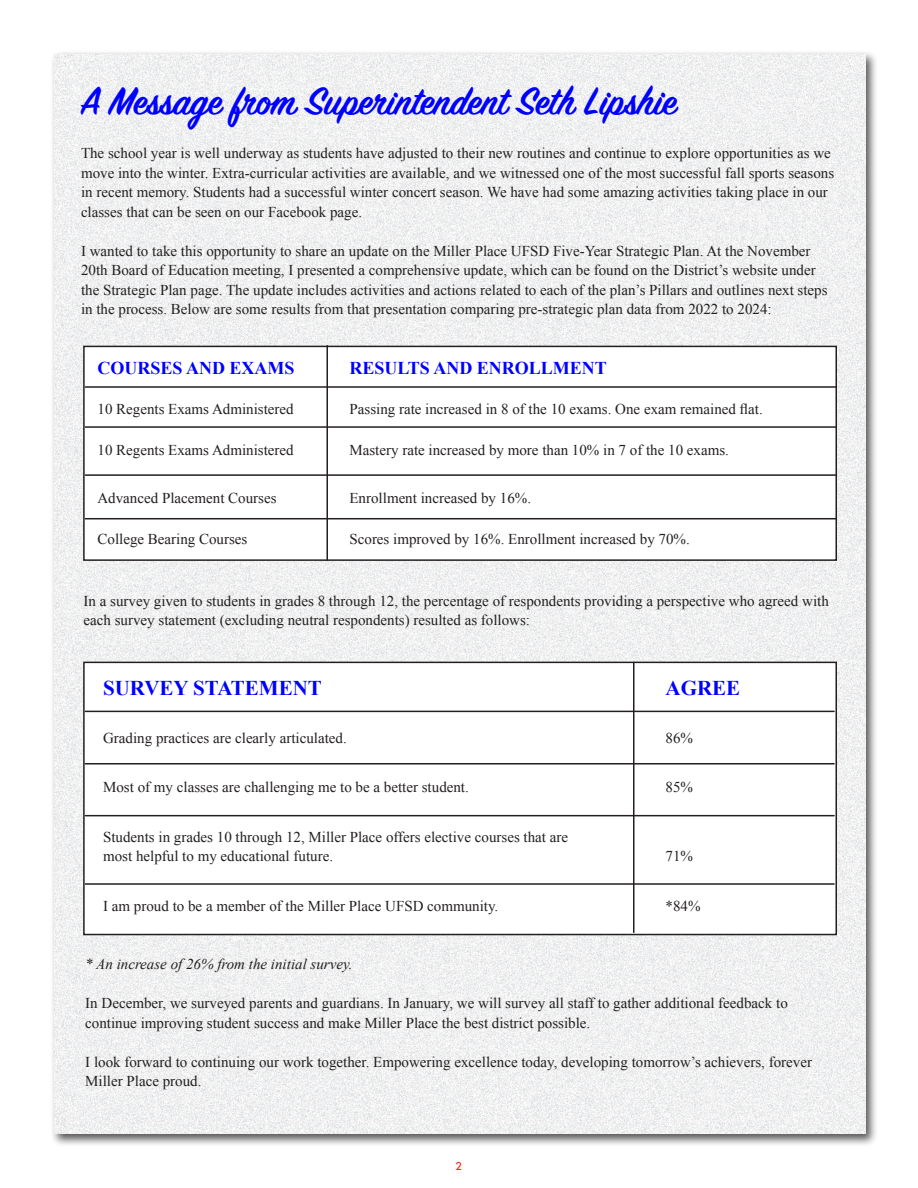
<style>
.page{position:relative;width:918px;height:1188px;background:#fff}
.page>*{position:absolute;margin:0;border:0;box-sizing:border-box;transform-origin:0 0}
.t1{font:600 43.35px "Sign Painter House Script";color:#00f}
.t2{font:700 21px "Times New Roman";color:#00f}
.t3{font:700 18px "Times New Roman";color:#00f}
.t4{font:15px/19.5px "Times New Roman";color:#231f20}
.t5{font:italic 15px "Times New Roman";color:#231f20}
.t6{font:500 12px "Futura PT";color:#ea3323}
</style>
<div class="page">
<div style="left:51px;top:51px;width:827px;height:1096px;background:#231f20;opacity:.75"></div>
<img style="left:54px;top:54px;width:811px;height:1080px">
<div style="left:84px;top:346px;width:752px;height:214px;background:#fff"></div>
<div style="left:83px;top:346px;width:754px;height:215px;border:2px solid #231f20"></div>
<hr style="left:85px;top:386px;width:751px;height:2px;background:#231f20">
<hr style="left:85px;top:426px;width:751px;height:2px;background:#231f20">
<hr style="left:85px;top:474px;width:751px;height:2px;background:#231f20">
<hr style="left:85px;top:518px;width:751px;height:1px;background:#231f20">
<hr style="left:326px;top:346px;width:2px;height:214px;background:#231f20">
<div style="left:84px;top:662px;width:752px;height:273px;background:#fff"></div>
<div style="left:83px;top:662px;width:754px;height:273px;border:2px solid #231f20"></div>
<hr style="left:85px;top:711px;width:749px;height:1px;background:#231f20">
<hr style="left:85px;top:763px;width:749px;height:2px;background:#231f20">
<hr style="left:85px;top:815px;width:749px;height:1px;background:#231f20">
<hr style="left:85px;top:883px;width:749px;height:2px;background:#231f20">
<hr style="left:633px;top:662px;width:1px;height:270px;background:#231f20">
<p class="t1" style="left:81px;top:75px;width:598px">A Message from Superintendent Seth Lipshie</p>
<p class="t4" style="left:81px;top:143px;width:755px">The school year is well underway as students have adjusted to their new routines and continue to explore opportunities as we move into the winter. Extra-curricular activities are available, and we witnessed one of the most successful fall sports seasons in recent memory. Students had a successful winter concert season. We have had some amazing activities taking place in our classes that can be seen on our Facebook page.</p>
<p class="t4" style="left:81px;top:241px;width:748px">I wanted to take this opportunity to share an update on the Miller Place UFSD Five-Year Strategic Plan. At the November 20th Board of Education meeting, I presented a comprehensive update, which can be found on the District’s website under the Strategic Plan page. The update includes activities and actions related to each of the plan’s Pillars and outlines next steps in the process. Below are some results from that presentation comparing pre-strategic plan data from 2022 to 2024:</p>
<p class="t3" style="left:98px;top:356px;width:199px">COURSES AND EXAMS</p>
<p class="t3" style="left:350px;top:356px;width:259px">RESULTS AND ENROLLMENT</p>
<p class="t4" style="left:98px;top:399px;width:198px">10 Regents Exams Administered</p>
<p class="t4" style="left:350px;top:399px;width:415px">Passing rate increased in 8 of the 10 exams. One exam remained flat.</p>
<p class="t4" style="left:98px;top:440px;width:198px">10 Regents Exams Administered</p>
<p class="t4" style="left:350px;top:440px;width:381px">Mastery rate increased by more than 10% in 7 of the 10 exams.</p>
<p class="t4" style="left:98px;top:488px;width:181px">Advanced Placement Courses</p>
<p class="t4" style="left:350px;top:488px;width:183px">Enrollment increased by 16%.</p>
<p class="t4" style="left:98px;top:529px;width:151px">College Bearing Courses</p>
<p class="t4" style="left:350px;top:529px;width:342px">Scores improved by 16%. Enrollment increased by 70%.</p>
<p class="t4" style="left:84px;top:591px;width:747px">In a survey given to students in grades 8 through 12, the percentage of respondents providing a perspective who agreed with each survey statement (excluding neutral respondents) resulted as follows:</p>
<p class="t2" style="left:103px;top:674px;width:220px">SURVEY STATEMENT</p>
<p class="t2" style="left:666px;top:674px;width:76px">AGREE</p>
<p class="t4" style="left:103px;top:728px;width:245px">Grading practices are clearly articulated.</p>
<p class="t4" style="left:666px;top:728px;width:29px">86%</p>
<p class="t4" style="left:103px;top:777px;width:367px">Most of my classes are challenging me to be a better student.</p>
<p class="t4" style="left:666px;top:777px;width:29px">85%</p>
<p class="t4" style="left:103px;top:827px;width:467px">Students in grades 10 through 12, Miller Place offers elective courses that are most helpful to my educational future.</p>
<p class="t4" style="left:666px;top:846px;width:29px">71%</p>
<p class="t4" style="left:103px;top:896px;width:397px">I am proud to be a member of the Miller Place UFSD community.</p>
<p class="t4" style="left:666px;top:896px;width:36px">*84%</p>
<p class="t5" style="left:85px;top:954px;width:269px">* An increase of 26% from the initial survey.</p>
<p class="t4" style="left:85px;top:993px;width:704px">In December, we surveyed parents and guardians. In January, we will survey all staff to gather additional feedback to continue improving student success and make Miller Place the best district possible.</p>
<p class="t4" style="left:85px;top:1052px;width:728px">I look forward to continuing our work together. Empowering excellence today, developing tomorrow’s achievers, forever<br>Miller Place proud.</p>
<p class="t6" style="left:456px;top:1159px;width:8px">2</p>
</div>
